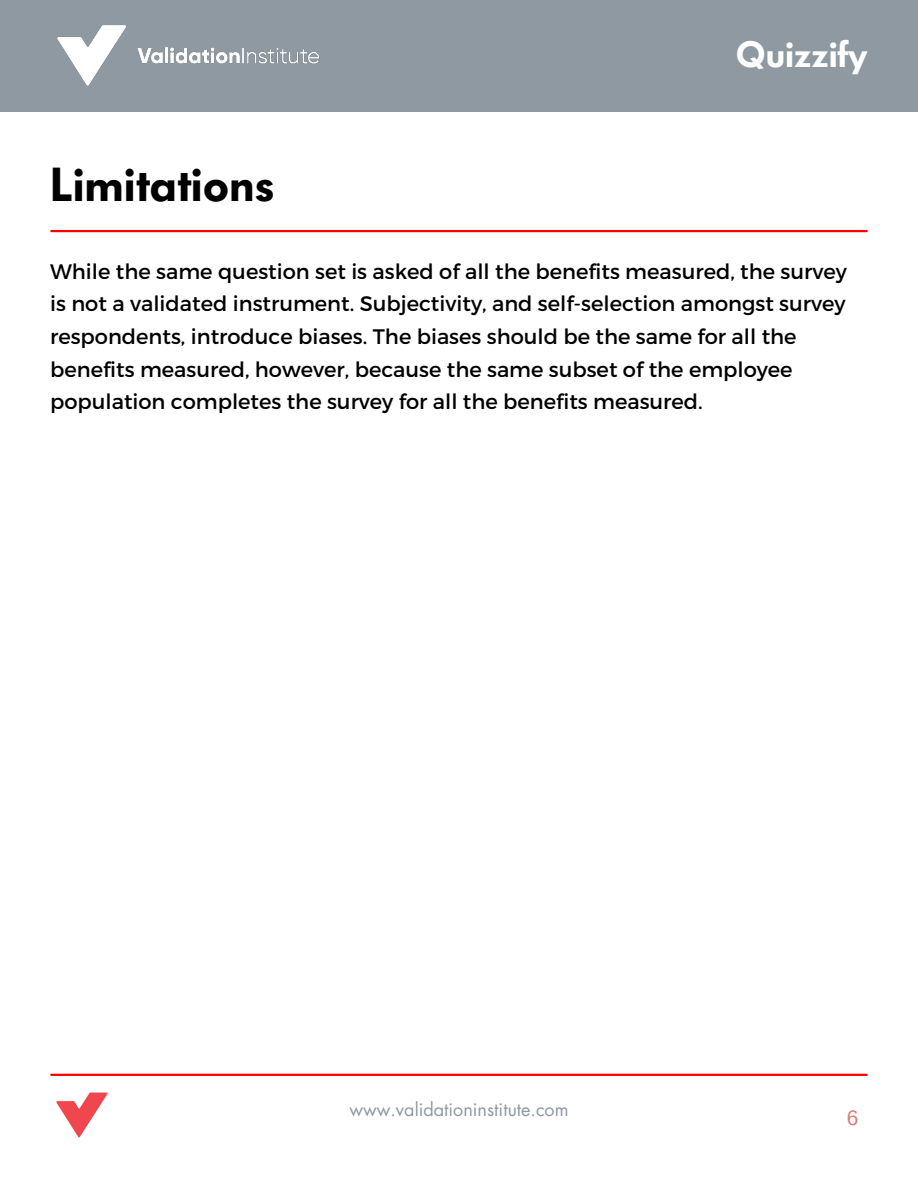
<style>
.page{position:relative;width:918px;height:1188px;background:#fff}
.page>*{position:absolute;margin:0;border:0;box-sizing:border-box;transform-origin:0 0}
.t1{font:600 47.25px "Futura BQ";color:#000}
.t2{font:600 36px "Futura BQ";color:#fff}
.t3{font:21px/32.7px "Montserrat";color:#000}
.t4{font:21px "Arimo";color:#d97f76}
.t5{font:18px "Futura LT";color:#8e99a2}
</style>
<div class="page">
<div style="left:0;top:0;width:918px;height:112px;background:#8e99a2"></div>
<img style="left:57px;top:25px;width:262px;height:61px">
<hr style="left:51px;top:1074px;width:816px;height:2px;background:#f00">
<img style="left:56px;top:1092px;width:52px;height:46px">
<hr style="left:51px;top:230px;width:816px;height:2px;background:#f00">
<p class="t1" style="left:50px;top:157px;width:226px">Limitations</p>
<p class="t2" style="left:736px;top:33px;width:134px">Quizzify</p>
<p class="t3" style="left:50px;top:254px;width:798px">While the same question set is asked of all the benefits measured, the survey is not a validated instrument. Subjectivity, and self-selection amongst survey respondents, introduce biases. The biases should be the same for all the benefits measured, however, because the same subset of the employee population completes the survey for all the benefits measured.</p>
<h1 class="t5" style="left:349px;top:1098px;width:221px">www.validationinstitute.com</h1>
<h3 class="t4" style="left:847px;top:1106px;width:13px">6</h3>
</div>
